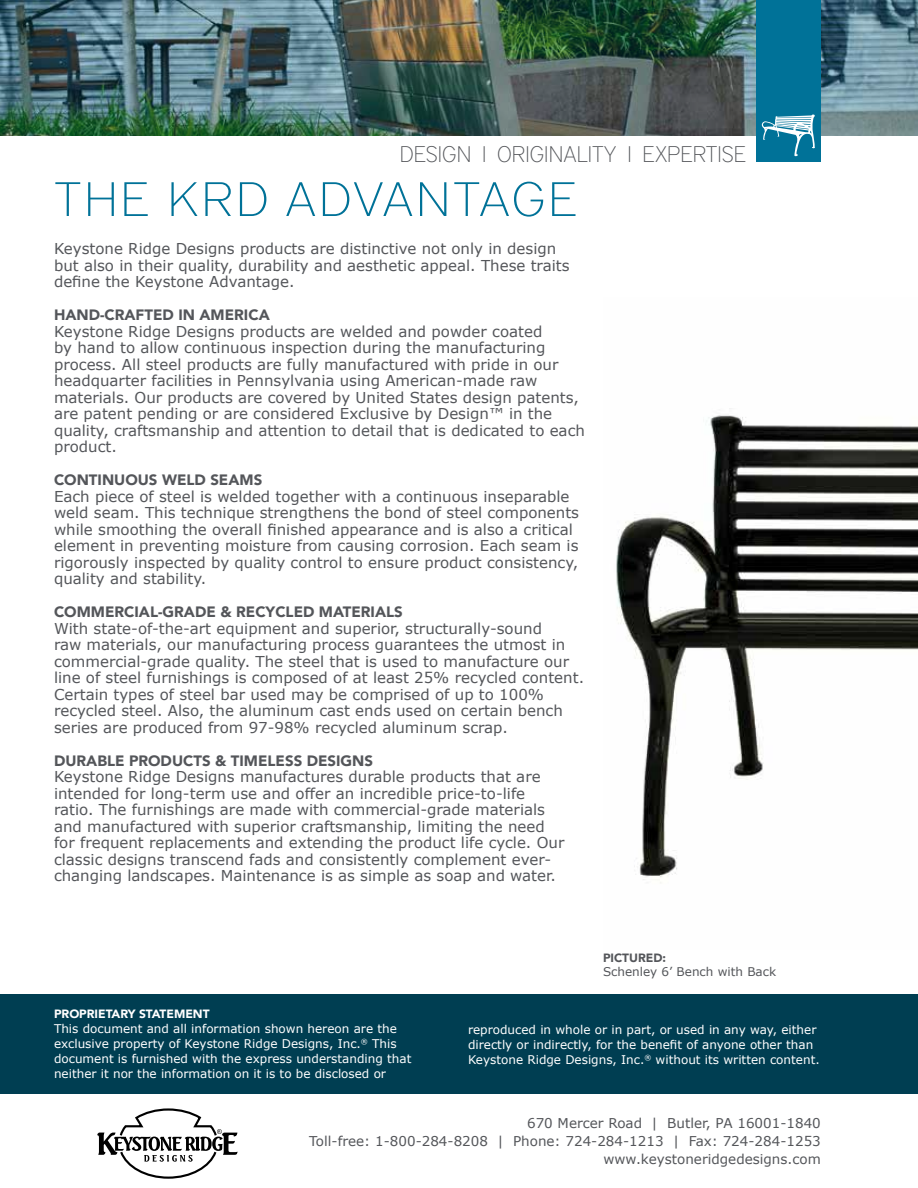
<style>
.page{position:relative;width:918px;height:1188px;background:#fff}
.page>*{position:absolute;margin:0;border:0;box-sizing:border-box;transform-origin:0 0}
.t1{font:100 48px "District Pro";letter-spacing:.05em;color:#007298;scale:1.1 1}
.t2{font:100 22.5px "District Pro";color:#54565a}
.t3{font:15px/16.5px "MS Reference Sans Serif";color:#54565a}
.t4{font:900 15px "Avenir";color:#54565a}
.t5{font:13.5px/18px "MS Reference Sans Serif";color:#54565a;text-align:right}
.t6{font:12px/15px "MS Reference Sans Serif";color:#fff}
.t7{font:12px "MS Reference Sans Serif";color:#54565a}
.t8{font:900 12px "Avenir";color:#fff}
.t9{font:900 12px "Avenir";color:#54565a}
</style>
<div class="page">
<svg style="left:97px;top:1108px;width:141px;height:71px"></svg>
<div style="left:0;top:994px;width:918px;height:100px;background:#003e52"></div>
<img style="left:616px;top:408px;width:302px;height:475px">
<img style="left:0;top:0;width:918px;height:136px">
<div style="left:756px;top:0;width:65px;height:162px;background:#007298"></div>
<svg style="left:761px;top:114px;width:54px;height:43px"></svg>
<h2 class="t2" style="left:400px;top:138px;width:348px">DESIGN I ORIGINALITY I EXPERTISE</h2>
<h1 class="t1" style="left:54px;top:165px;width:477px">THE KRD ADVANTAGE</h1>
<p class="t3" style="left:54px;top:240px;width:517px">Keystone Ridge Designs products are distinctive not only in design but also in their quality, durability and aesthetic appeal. These traits define the Keystone Advantage.</p>
<p class="t4" style="left:54px;top:302px;width:217px">HAND-CRAFTED IN AMERICA</p>
<p class="t3" style="left:54px;top:323px;width:532px">Keystone Ridge Designs products are welded and powder coated<br>by hand to allow continuous inspection during the manufacturing process. All steel products are fully manufactured with pride in our headquarter facilities in Pennsylvania using American-made raw materials. Our products are covered by United States design patents, are patent pending or are considered Exclusive by Design™ in the quality, craftsmanship and attention to detail that is dedicated to each product.</p>
<p class="t4" style="left:54px;top:467px;width:210px">CONTINUOUS WELD SEAMS</p>
<p class="t3" style="left:54px;top:488px;width:527px">Each piece of steel is welded together with a continuous inseparable weld seam. This technique strengthens the bond of steel components while smoothing the overall finished appearance and is also a critical element in preventing moisture from causing corrosion. Each seam is rigorously inspected by quality control to ensure product consistency, quality and stability.</p>
<p class="t4" style="left:54px;top:599px;width:350px">COMMERCIAL-GRADE &amp; RECYCLED MATERIALS</p>
<p class="t3" style="left:54px;top:620px;width:532px">With state-of-the-art equipment and superior, structurally-sound<br>raw materials, our manufacturing process guarantees the utmost in commercial-grade quality. The steel that is used to manufacture our line of steel furnishings is composed of at least 25% recycled content.<br>Certain types of steel bar used may be comprised of up to 100% recycled steel. Also, the aluminum cast ends used on certain bench series are produced from 97-98% recycled aluminum scrap.</p>
<p class="t4" style="left:54px;top:748px;width:321px">DURABLE PRODUCTS &amp; TIMELESS DESIGNS</p>
<p class="t3" style="left:54px;top:768px;width:512px">Keystone Ridge Designs manufactures durable products that are intended for long-term use and offer an incredible price-to-life ratio. The furnishings are made with commercial-grade materials and manufactured with superior craftsmanship, limiting the need for frequent replacements and extending the product life cycle. Our classic designs transcend fads and consistently complement ever&shy;changing landscapes. Maintenance is as simple as soap and water.</p>
<p class="t9" style="left:603px;top:947px;width:65px">PICTURED:</p>
<p class="t7" style="left:603px;top:964px;width:175px">Schenley 6’ Bench with Back</p>
<p class="t8" style="left:54px;top:1004px;width:157px">PROPRIETARY STATEMENT</p>
<p class="t6" style="left:54px;top:1021px;width:359px">This document and all information shown hereon are the exclusive property of Keystone Ridge Designs, Inc.<sup>®</sup> This document is furnished with the express understanding that neither it nor the information on it is to be disclosed or</p>
<p class="t6" style="left:468px;top:1022px;width:353px">reproduced in whole or in part, or used in any way, either directly or indirectly, for the benefit of anyone other than<br>Keystone Ridge Designs, Inc.<sup>®</sup> without its written content.</p>
<p class="t5" style="left:309px;top:1114px;width:513px">670 Mercer Road | Butler, PA 16001-1840<br>Toll-free: 1-800-284-8208 | Phone: 724-284-1213 | Fax: 724-284-1253 www.keystoneridgedesigns.com</p>
</div>
